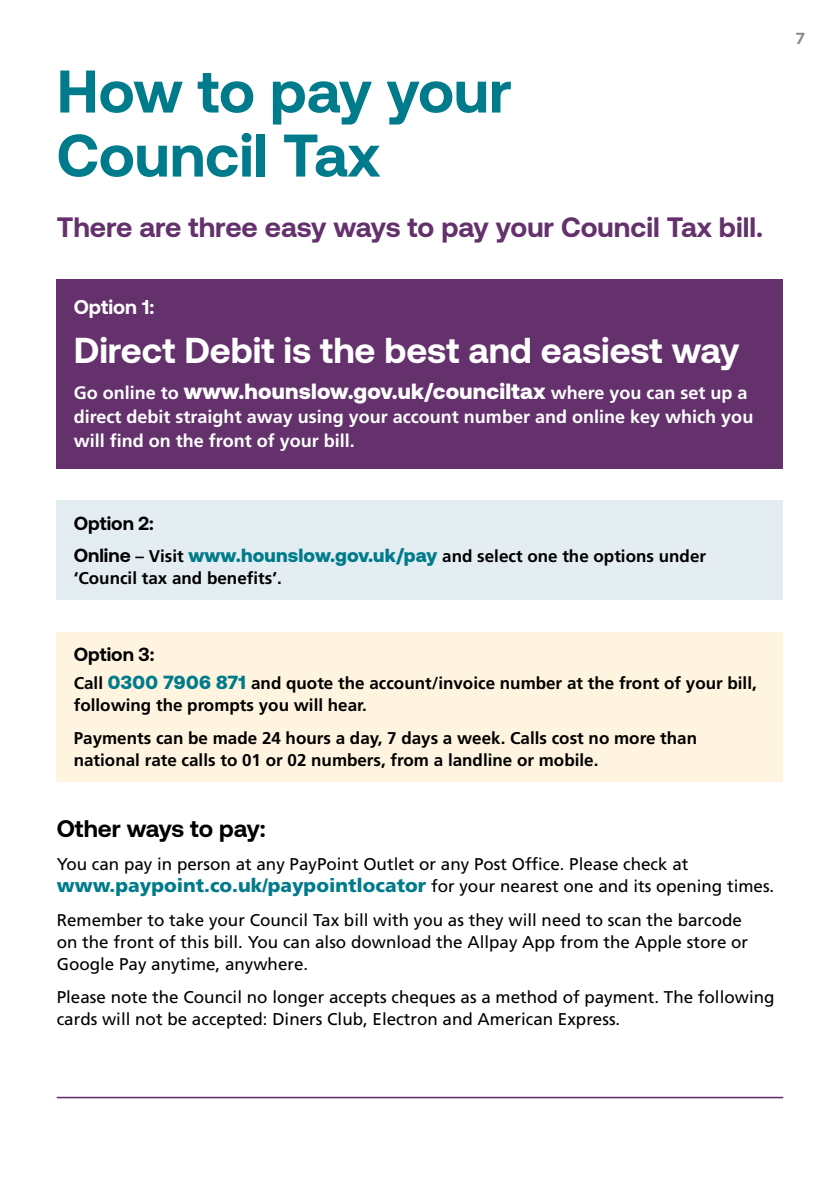
<style>
.page{position:relative;width:840px;height:1191px;background:#fff}
.page>*{position:absolute;margin:0;border:0;box-sizing:border-box;transform-origin:0 0}
.t1{font:700 60px/64px "Aeonik";color:#007b8b}
.t2{font:700 36px "Aeonik";color:#fff}
.t3{font:700 28px "Aeonik";color:#64316d}
.t4{font:700 24px "Aeonik";letter-spacing:-.005em;color:#000}
.t5{font:900 22px "Aeonik";letter-spacing:.01em;color:#fff}
.t6{font:700 20px "Aeonik";color:#fff}
.t7{font:700 19px "Aeonik";color:#000}
.t8{font:700 18px/24px "Frutiger LT Std";color:#fff}
.t9{font:17px/22px "Frutiger LT Std";color:#000}
.t10{font:700 17px/22px "Frutiger LT Std";color:#000}
.t11{font:700 16px "Aeonik";color:#878787}
.s1{font-family:"Frutiger LT Std";font-weight:700;font-size:18px}
.s2{font-family:"Aeonik";font-size:19px}
.s3{font-family:"Aeonik";font-weight:900;font-size:19px;color:#007b8b}
.s4{font-weight:900;font-size:19px;color:#007b8b}
</style>
<div class="page">
<div style="left:57px;top:361px;width:725px;height:107px;background:#64316d"></div>
<div style="left:57px;top:660px;width:725px;height:66px;background:#fff4df"></div>
<div style="left:57px;top:720px;width:725px;height:62px;background:#fff4df"></div>
<hr style="left:57px;top:1096px;width:725px;height:2px;background:#64316d">
<div style="left:57px;top:632px;width:725px;height:44px;background:#fff4df"></div>
<div style="left:57px;top:501px;width:725px;height:44px;background:#e4edf1"></div>
<div style="left:57px;top:279px;width:725px;height:56px;background:#64316d"></div>
<div style="left:57px;top:313px;width:725px;height:75px;background:#64316d"></div>
<div style="left:57px;top:533px;width:725px;height:66px;background:#e4edf1"></div>
<h1 class="t1" style="left:57px;top:59px;width:456px">How to pay your<br>Council Tax</h1>
<p class="t3" style="left:57px;top:211px;width:707px">There are three easy ways to pay your Council Tax bill.</p>
<p class="t6" style="left:74px;top:296px;width:82px">Option 1:</p>
<p class="t2" style="left:74px;top:330px;width:666px">Direct Debit is the best and easiest way</p>
<p class="t5" style="left:74px;top:378px;width:675px"><span class="s1">Go online to</span> www.hounslow.gov.uk/counciltax <span class="s1">where you can set up a</span></p>
<p class="t8" style="left:74px;top:404px;width:680px">direct debit straight away using your account number and online key which you will fnd on the front of your bill.</p>
<p class="t11" style="left:795px;top:29px;width:10px">7</p>
<p class="t7" style="left:74px;top:512px;width:81px">Option 2:</p>
<p class="t10" style="left:74px;top:545px;width:633px"><span class="s2">Online</span> – Visit <span class="s3">www.hounslow.gov.uk/pay</span> and select one the options under ‘Council tax and benefts’.</p>
<h5 class="t7" style="left:74px;top:644px;width:82px">Option 3:</h5>
<p class="t10" style="left:74px;top:672px;width:684px">Call <span class="s3">0300 7906 871</span> and quote the account/invoice number at the front of your bill, following the prompts you will hear.</p>
<p class="t10" style="left:74px;top:727px;width:624px">Payments can be made 24 hours a day, 7 days a week. Calls cost no more than national rate calls to 01 or 02 numbers, from a landline or mobile.</p>
<h4 class="t4" style="left:57px;top:815px;width:210px">Other ways to pay:</h4>
<p class="t9" style="left:57px;top:853px;width:718px">You can pay in person at any PayPoint Outlet or any Post Offce. Please check at <span class="s4">www.paypoint.co.uk/paypointlocator</span> for your nearest one and its opening times.</p>
<p class="t9" style="left:57px;top:908px;width:692px">Remember to take your Council Tax bill with you as they will need to scan the barcode on the front of this bill. You can also download the Allpay App from the Apple store or<br>Google Pay anytime, anywhere.</p>
<p class="t9" style="left:57px;top:986px;width:718px">Please note the Council no longer accepts cheques as a method of payment. The following cards will not be accepted: Diners Club, Electron and American Express.</p>
</div>
